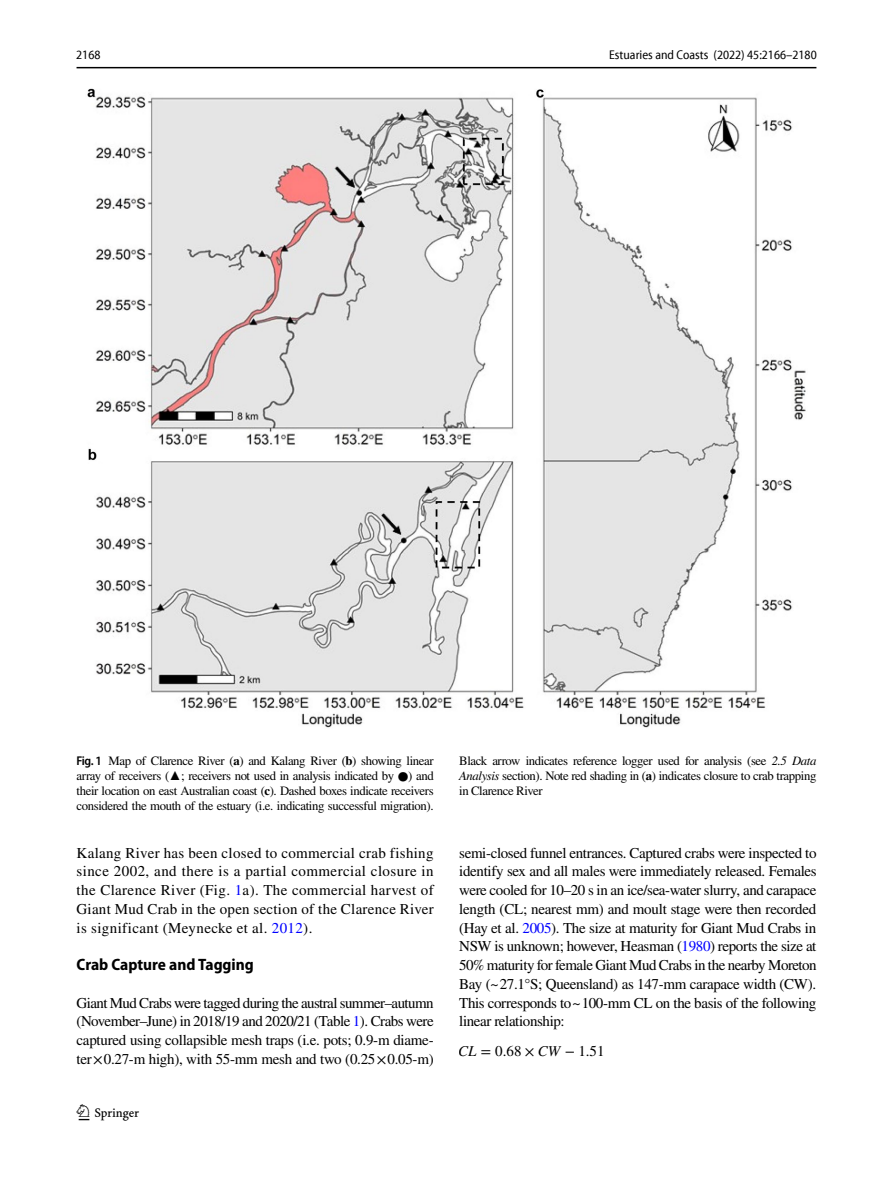
<style>
.page{position:relative;width:893px;height:1187px;background:#fff}
.page>*{position:absolute;margin:0;border:0;box-sizing:border-box;transform-origin:0 0}
.t1{font:22.5px "Springnew Regular 3";color:#000}
.t2{font:700 semi-condensed 16.5px "Myriad Pro";color:#000}
.t3{font:15px/18.8px "STIX";letter-spacing:-.015em;color:#000;text-align:justify}
.t4{font:15px "STIX General";color:#000}
.t5{font:12.75px/15px "STIX";letter-spacing:-.03em;color:#000;text-align:justify}
.t6{font:semi-condensed 12.75px "Myriad Pro Unic";color:#000}
.s1{font-family:"Myriad Pro";font-weight:600;font-stretch:semi-condensed}
.s2{font-weight:700}
.s3{font-family:"Times New Roman"}
.s4{font-style:italic}
.s5{color:#00f}
.s6{font-family:"STIX Math"}
</style>
<div class="page">
<hr style="left:77px;top:67px;width:739px;height:1px;background:#000">
<img style="left:87px;top:88px;width:719px;height:640px">
<p class="t6" style="left:76px;top:50px;width:26px">2168</p>
<p class="t6" style="left:609px;top:50px;width:209px">Estuaries and Coasts (2022) 45:2166–2180</p>
<p class="t5" style="left:77px;top:754px;width:359px"><span class="s1">Fig. 1</span> Map of Clarence River (<span class="s2">a</span>) and Kalang River (<span class="s2">b</span>) showing linear array of receivers (<span class="s3">▲</span>; receivers not used in analysis indicated by ●) and their location on east Australian coast (<span class="s2">c</span>). Dashed boxes indicate receivers considered the mouth of the estuary (i.e. indicating successful migration).</p>
<p class="t5" style="left:459px;top:754px;width:359px">Black arrow indicates reference logger used for analysis (see <span class="s4">2.5 Data Analysis</span> section). Note red shading in (<span class="s2">a</span>) indicates closure to crab trapping in Clarence River</p>
<p class="t3" style="left:77px;top:844px;width:359px">Kalang River has been closed to commercial crab fishing since 2002, and there is a partial commercial closure in the Clarence River (Fig. <span class="s5">1</span>a). The commercial harvest of Giant Mud Crab in the open section of the Clarence River is significant (Meynecke et al. <span class="s5">2012</span>).</p>
<p class="t2" style="left:77px;top:955px;width:179px">Crab Capture and Tagging</p>
<p class="t3" style="left:77px;top:994px;width:359px">Giant Mud Crabs were tagged during the austral summer–autumn (November–June) in 2018/19 and 2020/21 (Table <span class="s5">1</span>). Crabs were captured using collapsible mesh traps (i.e. pots; 0.9-m diame&shy;ter×0.27-m high), with 55-mm mesh and two (0.25×0.05-m)</p>
<h1 class="t1" style="left:79px;top:1104px;width:62px">1 3</h1>
<p class="t3" style="left:459px;top:844px;width:359px">semi-closed funnel entrances. Captured crabs were inspected to identify sex and all males were immediately released. Females were cooled for 10–20 s in an ice/sea-water slurry, and carapace length (CL; nearest mm) and moult stage were then recorded (Hay et al. <span class="s5">2005</span>). The size at maturity for Giant Mud Crabs in NSW is unknown; however, Heasman (<span class="s5">1980</span>) reports the size at 50% maturity for female Giant Mud Crabs in the nearby Moreton Bay (~27.1°S; Queensland) as 147-mm carapace width (CW).<br>This corresponds to~100-mm CL on the basis of the following linear relationship:</p>
<p class="t4" style="left:458px;top:1041px;width:148px"><span class="s4">CL</span> <span class="s6">=</span> 0.68 <span class="s6">×</span> <span class="s4">CW</span> <span class="s6">−</span> 1.51</p>
</div>
